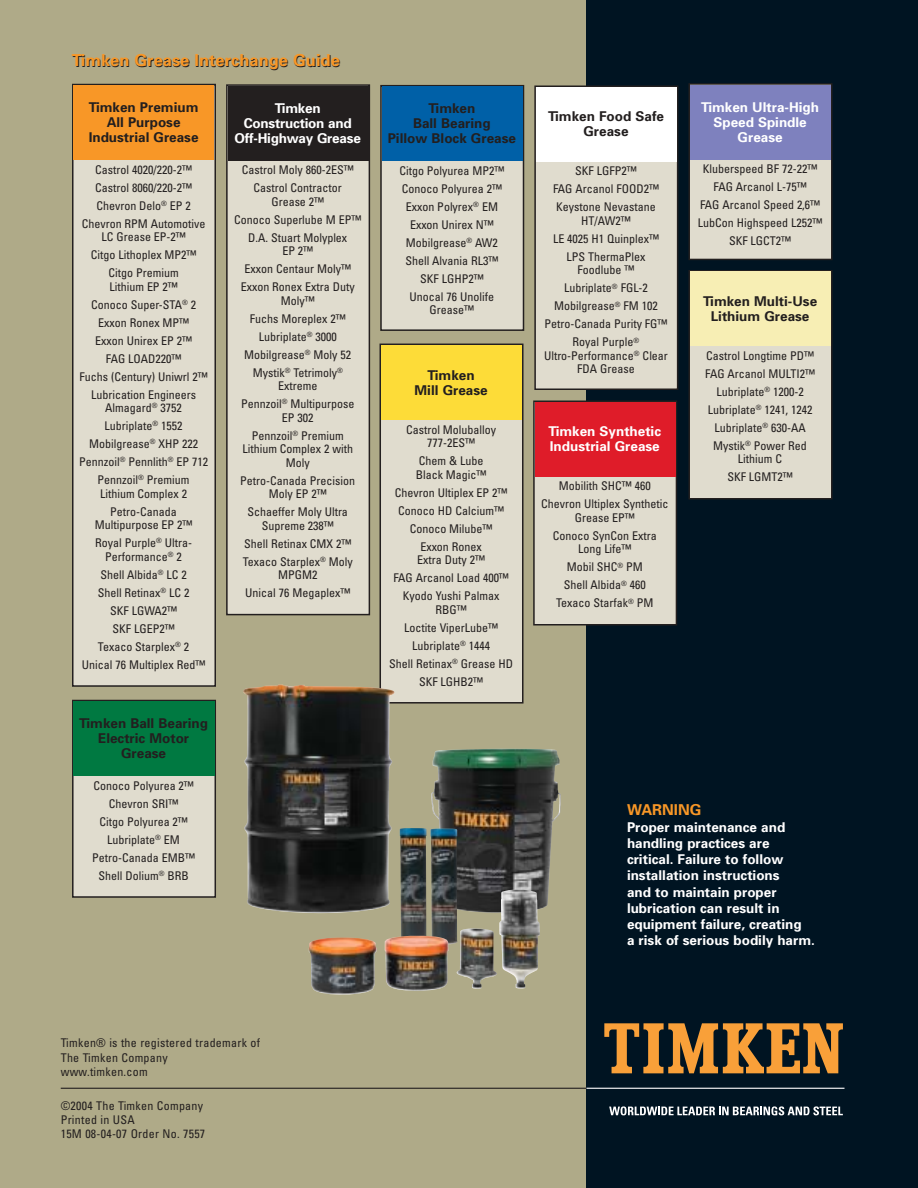
<style>
.page{position:relative;width:918px;height:1188px;background:#afaa88}
.page>*{position:absolute;margin:0;border:0;box-sizing:border-box;transform-origin:0 0}
.t1{font:700 16.5px "Univers";color:#231f1f}
.t2{font:700 15px "Univers";color:#f89727}
.t3{font:700 13.5px/16.2px "Univers";color:#fff;text-align:center}
.t4{font:700 13.5px/15px "Univers";color:#231f1f;text-align:center}
.t5{font:condensed 12px/18px "Univers";color:#231f1f;text-align:center}
.t6{font:condensed 12px/14.2px "Univers";letter-spacing:.02em;color:#231f1f}
.s1{color:#f89727}
</style>
<div class="page">
<div style="left:586px;top:0;width:332px;height:1188px;background:#001422"></div>
<div style="left:73px;top:85px;width:142px;height:601px;background:#e0dcce"></div>
<div style="left:72px;top:84px;width:144px;height:603px;border:2px solid #231f1f"></div>
<div style="left:74px;top:85px;width:140px;height:75px;background:#f89727"></div>
<div style="left:73px;top:700px;width:142px;height:197px;background:#e0dcce"></div>
<div style="left:72px;top:700px;width:144px;height:198px;border:2px solid #231f1f"></div>
<div style="left:74px;top:701px;width:141px;height:75px;background:#007941"></div>
<div style="left:227px;top:85px;width:142px;height:530px;background:#e0dcce"></div>
<div style="left:226px;top:84px;width:144px;height:531px;border:2px solid #231f1f"></div>
<div style="left:228px;top:86px;width:141px;height:75px;background:#231f1f"></div>
<div style="left:381px;top:86px;width:143px;height:244px;background:#e0dcce"></div>
<div style="left:380px;top:85px;width:144px;height:246px;border:2px solid #231f1f"></div>
<div style="left:382px;top:86px;width:141px;height:75px;background:#0060a7"></div>
<svg style="left:604px;top:1023px;width:239px;height:50px"></svg>
<svg style="left:609px;top:1106px;width:234px;height:9px"></svg>
<hr style="left:61px;top:1088px;width:525px;height:1px;background:#231f1f">
<hr style="left:586px;top:1088px;width:258px;height:1px;background:#fff">
<div style="left:535px;top:86px;width:143px;height:303px;background:#e0dcce"></div>
<div style="left:534px;top:86px;width:144px;height:304px;border:2px solid #231f1f"></div>
<div style="left:536px;top:87px;width:141px;height:75px;background:#fff"></div>
<div style="left:534px;top:401px;width:142px;height:224px;background:#e0dcce"></div>
<div style="left:533px;top:400px;width:144px;height:226px;border:2px solid #231f1f"></div>
<div style="left:535px;top:402px;width:141px;height:75px;background:#df1c29"></div>
<div style="left:689px;top:271px;width:143px;height:228px;background:#e0dcce"></div>
<div style="left:688px;top:270px;width:144px;height:230px;border:2px solid #231f1f"></div>
<div style="left:690px;top:272px;width:141px;height:74px;background:#f7eeb4"></div>
<div style="left:689px;top:84px;width:143px;height:175px;background:#e0dcce"></div>
<div style="left:688px;top:83px;width:144px;height:177px;border:2px solid #231f1f"></div>
<div style="left:690px;top:85px;width:141px;height:75px;background:#7e81be"></div>
<img style="left:400px;top:828px;width:27px;height:61px">
<img style="left:431px;top:749px;width:130px;height:160px">
<img style="left:431px;top:829px;width:26px;height:60px">
<img style="left:308px;top:889px;width:232px;height:106px">
<div style="left:380px;top:344px;width:143px;height:359px;background:#e0dcce"></div>
<div style="left:380px;top:344px;width:144px;height:360px;border:2px solid #231f1f"></div>
<div style="left:381px;top:345px;width:141px;height:75px;background:#fddc38"></div>
<img style="left:243px;top:684px;width:152px;height:229px">
<h1 class="t1" style="left:72px;top:55px;width:270px"><span class="s1">Ti</span>mken Grease Interchange Guide</h1>
<p class="t4" style="left:89px;top:101px;width:111px">Timken Premium<br>All Purpose<br>Industrial Grease</p>
<p class="t5" style="left:82px;top:162px;width:125px">Castrol 4020/220-2™<br>Castrol 8060/220-2™<br>Chevron Delo<sup>®</sup> EP 2<br>Chevron RPM Automotive</p>
<p class="t5" style="left:91px;top:229px;width:107px">LC Grease EP-2™<br>Citgo Lithoplex MP2™<br>Citgo Premium</p>
<p class="t5" style="left:80px;top:279px;width:129px">Lithium EP 2™<br>Conoco Super-STA<sup>®</sup> 2<br>Exxon Ronex MP™<br>Exxon Unirex EP 2™<br>FAG LOAD220™<br>Fuchs (Century) Uniwrl 2™<br>Lubrication Engineers</p>
<p class="t5" style="left:79px;top:400px;width:130px">Almagard<sup>®</sup> 3752<br>Lubriplate<sup>®</sup> 1552<br>Mobilgrease<sup>®</sup> XHP 222<br>Pennzoil<sup>®</sup> Pennlith<sup>®</sup> EP 712<br>Pennzoil<sup>®</sup> Premium</p>
<p class="t5" style="left:100px;top:486px;width:89px">Lithium Complex 2<br>Petro-Canada</p>
<p class="t5" style="left:95px;top:517px;width:99px;text-align:left">Multipurpose EP 2™<br>Royal Purple<sup>®</sup> Ultra-</p>
<p class="t5" style="left:82px;top:549px;width:125px">Performance<sup>®</sup> 2<br>Shell Albida<sup>®</sup> LC 2<br>Shell Retinax<sup>®</sup> LC 2<br>SKF LGWA2™<br>SKF LGEP2™<br>Texaco Starplex<sup>®</sup> 2<br>Unical 76 Multiplex Red™</p>
<p class="t4" style="left:79px;top:717px;width:130px">Timken Ball Bearing<br>Electric Motor<br>Grease</p>
<p class="t5" style="left:92px;top:778px;width:104px">Conoco Polyurea 2™<br>Chevron SRI™<br>Citgo Polyurea 2™<br>Lubriplate<sup>®</sup> EM<br>Petro-Canada EMB™<br>Shell Dolium<sup>®</sup> BRB</p>
<p class="t3" style="left:235px;top:102px;width:128px;line-height:15px">Timken<br>Construction and<br>Off-Highway Grease</p>
<p class="t5" style="left:242px;top:162px;width:113px">Castrol Moly 860-2ES™<br>Castrol Contractor</p>
<p class="t5" style="left:234px;top:194px;width:129px">Grease 2™<br>Conoco Superlube M EP™<br>D.A. Stuart Molyplex</p>
<p class="t5" style="left:241px;top:243px;width:116px">EP 2™<br>Exxon Centaur Moly™<br>Exxon Ronex Extra Duty</p>
<p class="t5" style="left:244px;top:293px;width:108px">Moly™<br>Fuchs Moreplex 2™<br>Lubriplate<sup>®</sup> 3000<br>Mobilgrease<sup>®</sup> Moly 52<br>Mystik<sup>®</sup> Tetrimoly<sup>®</sup></p>
<p class="t5" style="left:241px;top:378px;width:115px">Extreme<br>Pennzoil<sup>®</sup> Multipurpose</p>
<p class="t5" style="left:252px;top:410px;width:94px">EP 302<br>Pennzoil<sup>®</sup> Premium</p>
<p class="t5" style="left:242px;top:443px;width:112px;line-height:13.5px">Lithium Complex 2 with<br>Moly</p>
<p class="t5" style="left:240px;top:475px;width:116px;line-height:13.5px">Petro-Canada Precision<br>Moly EP 2™</p>
<p class="t5" style="left:248px;top:506px;width:102px;line-height:13.5px">Schaeffer Moly Ultra<br>Supreme 238™</p>
<p class="t5" style="left:243px;top:536px;width:111px;text-align:left">Shell Retinax CMX 2™<br>Texaco Starplex<sup>®</sup> Moly</p>
<p class="t5" style="left:245px;top:567px;width:107px">MPGM2<br>Unical 76 Megaplex™</p>
<p class="t4" style="left:388px;top:102px;width:130px">Timken<br>Ball Bearing<br>Pillow Block Grease</p>
<p class="t5" style="left:399px;top:163px;width:107px">Citgo Polyurea MP2™<br>Conoco Polyurea 2™<br>Exxon Polyrex<sup>®</sup> EM<br>Exxon Unirex N™<br>Mobilgrease<sup>®</sup> AW2<br>Shell Alvania RL3™<br>SKF LGHP2™<br>Unocal 76 Unolife</p>
<p class="t5" style="left:430px;top:302px;width:46px">Grease™</p>
<p class="t4" style="left:415px;top:368px;width:75px">Timken<br>Mill Grease</p>
<p class="t5" style="left:406px;top:424px;width:92px;line-height:13.5px">Castrol Moluballoy<br>777-2ES™</p>
<p class="t5" style="left:416px;top:455px;width:72px;line-height:13.5px;text-align:left">Chem &amp; Lube<br>Black Magic™</p>
<p class="t5" style="left:395px;top:484px;width:114px">Chevron Ultiplex EP 2™<br>Conoco HD Calcium™<br>Conoco Milube™<br>Exxon Ronex</p>
<p class="t5" style="left:393px;top:552px;width:117px">Extra Duty 2™<br>FAG Arcanol Load 400™<br>Kyodo Yushi Palmax</p>
<p class="t5" style="left:389px;top:601px;width:125px">RBG™<br>Loctite ViperLube™<br>Lubriplate<sup>®</sup> 1444<br>Shell Retinax<sup>®</sup> Grease HD<br>SKF LGHB2™</p>
<p class="t4" style="left:548px;top:110px;width:118px">Timken Food Safe<br>Grease</p>
<p class="t5" style="left:553px;top:163px;width:107px">SKF LGFP2™<br>FAG Arcanol FOOD2™<br>Keystone Nevastane</p>
<p class="t5" style="left:553px;top:213px;width:107px">HT/AW2™<br>LE 4025 H1 Quinplex™<br>LPS ThermaPlex</p>
<p class="t5" style="left:544px;top:262px;width:125px">Foodlube ™<br>Lubriplate<sup>®</sup> FGL-2<br>Mobilgrease<sup>®</sup> FM 102<br>Petro-Canada Purity FG™<br>Royal Purple<sup>®</sup></p>
<p class="t5" style="left:544px;top:350px;width:125px;line-height:13.5px">Ultro-Performance<sup>®</sup> Clear<br>FDA Grease</p>
<p class="t3" style="left:549px;top:425px;width:114px;line-height:15px;text-align:left">Timken Synthetic<br>Industrial Grease</p>
<p class="t5" style="left:541px;top:478px;width:129px">Mobilith SHC™ 460<br>Chevron Ultiplex Synthetic</p>
<p class="t5" style="left:553px;top:510px;width:105px">Grease EP™<br>Conoco SynCon Extra</p>
<p class="t5" style="left:556px;top:541px;width:99px">Long Life™<br>Mobil SHC<sup>®</sup> PM<br>Shell Albida<sup>®</sup> 460<br>Texaco Starfak<sup>®</sup> PM</p>
<p class="t3" style="left:701px;top:101px;width:119px;line-height:15px">Timken Ultra-High<br>Speed Spindle<br>Grease</p>
<p class="t5" style="left:698px;top:161px;width:126px">Kluberspeed BF 72-22™<br>FAG Arcanol L-75™<br>FAG Arcanol Speed 2,6™<br>LubCon Highspeed L252™<br>SKF LGCT2™</p>
<p class="t4" style="left:703px;top:295px;width:116px">Timken Multi-Use<br>Lithium Grease</p>
<p class="t5" style="left:705px;top:348px;width:111px">Castrol Longtime PD™<br>FAG Arcanol MULTI2™<br>Lubriplate<sup>®</sup> 1200-2<br>Lubriplate<sup>®</sup> 1241, 1242<br>Lubriplate<sup>®</sup> 630-AA<br>Mystik<sup>®</sup> Power Red</p>
<p class="t5" style="left:727px;top:451px;width:67px">Lithium C<br>SKF LGMT2™</p>
<p class="t2" style="left:627px;top:804px;width:76px">WARNING</p>
<p class="t3" style="left:627px;top:820px;width:189px;text-align:left">Proper maintenance and handling practices are critical. Failure to follow installation instructions<br>and to maintain proper lubrication can result in equipment failure, creating<br>a risk of serious bodily harm.</p>
<p class="t6" style="left:61px;top:1037px;width:201px">Timken® is the registered trademark of<br>The Timken Company<br>www.timken.com</p>
<p class="t6" style="left:61px;top:1099px;width:146px">©2004 The Timken Company<br>Printed in USA<br>15M 08-04-07 Order No. 7557</p>
</div>
